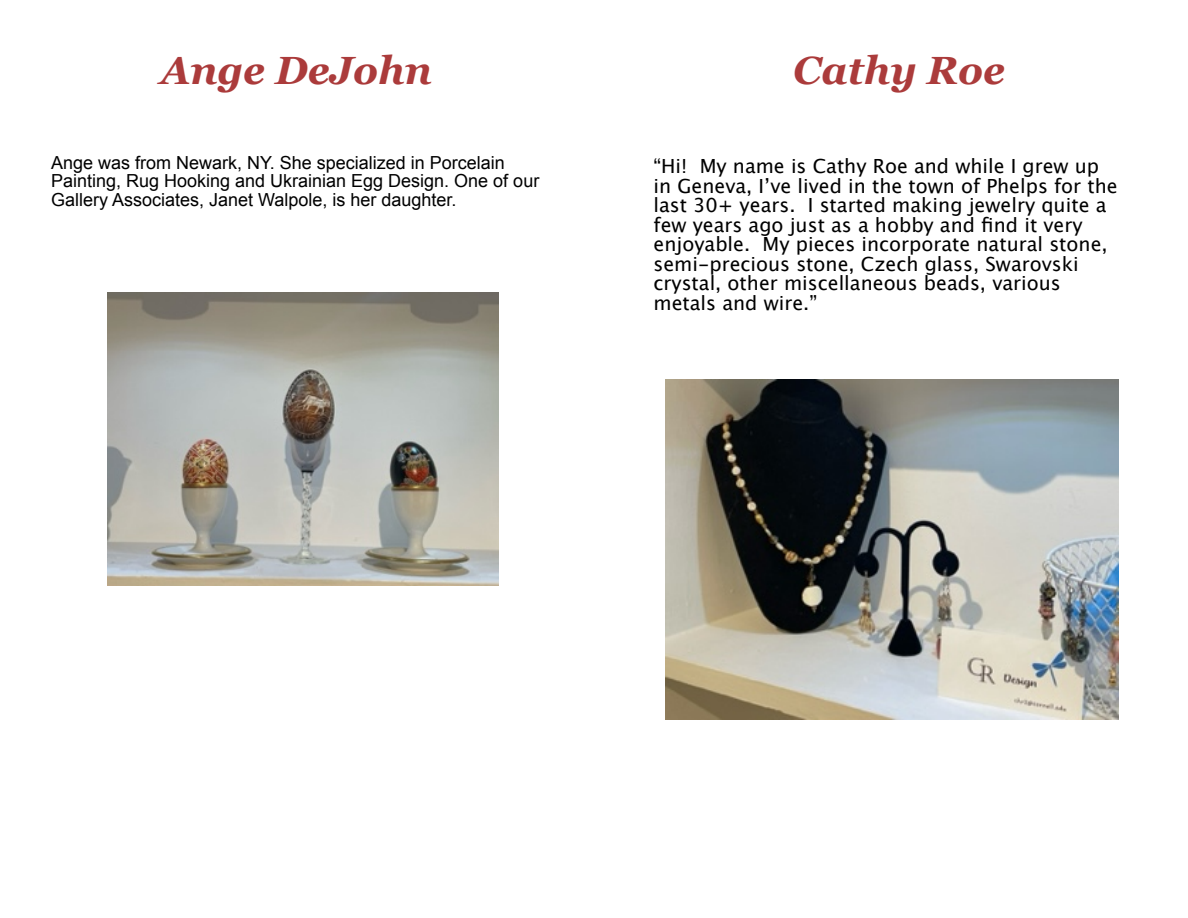
<style>
.page{position:relative;width:1188px;height:918px;background:#fff}
.page>*{position:absolute;margin:0;border:0;box-sizing:border-box;transform-origin:0 0}
.t1{font:italic 700 39.3px "Georgia";color:#ab3b3b}
.t2{font:19.5px/19.5px "Lucida Grande";color:#000}
.t3{font:18px/18.6px "Arial";color:#000}
</style>
<div class="page">
<img style="left:666px;top:380px;width:453px;height:340px">
<img style="left:108px;top:293px;width:391px;height:293px">
<h1 class="t1" style="left:161px;top:54px;width:273px">Ange DeJohn</h1>
<p class="t3" style="left:51px;top:155px;width:490px">Ange was from Newark, NY. She specialized in Porcelain<br>Painting, Rug Hooking and Ukrainian Egg Design. One of our<br>Gallery Associates, Janet Walpole, is her daughter.</p>
<h1 class="t1" style="left:793px;top:54px;width:213px">Cathy Roe</h1>
<p class="t2" style="left:654px;top:158px;width:466px">“Hi! My name is Cathy Roe and while I grew up in Geneva, Iʼve lived in the town of Phelps for the last 30+ years. I started making jewelry quite a few years ago just as a hobby and find it very enjoyable. My pieces incorporate natural stone, semi-precious stone, Czech glass, Swarovski crystal, other miscellaneous beads, various metals and wire.”</p>
</div>
